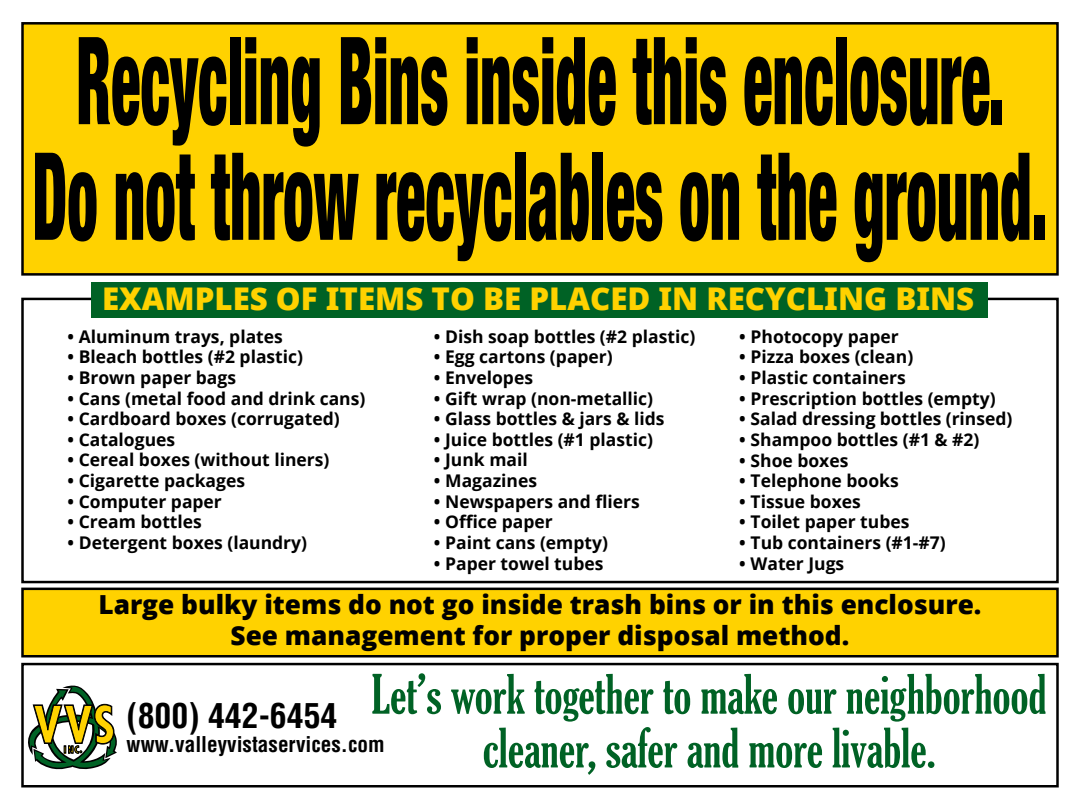
<style>
.page{position:relative;width:1080px;height:810px;background:#fff}
.page>*{position:absolute;margin:0;border:0;box-sizing:border-box;transform-origin:0 0}
.t1{font:900 condensed 121.88px/115.6px "Helvetica Neue";color:#000;text-align:center;scale:.5 1}
.t2{font:extra-condensed 52.5px/53.8px "Gloucester";color:#006225;text-align:center}
.t3{font:700 condensed 33.75px "Helvetica";color:#000}
.t4{font:800 31.25px "Open Sans";color:#ffd200}
.t5{font:800 26.25px/31.5px "Open Sans";color:#000;text-align:center}
.t6{font:700 condensed 21.25px "Helvetica";color:#000}
.t7{font:700 17.5px "Open Sans";color:#000}
</style>
<div class="page">
<div style="left:22px;top:23px;width:1036px;height:251px;background:#ffd200"></div>
<div style="left:21px;top:22px;width:1038px;height:254px;border:2px solid #000"></div>
<div style="left:92px;top:282px;width:896px;height:35px;background:#006225"></div>
<div style="left:22px;top:589px;width:1036px;height:67px;background:#ffd200"></div>
<div style="left:21px;top:588px;width:1038px;height:70px;border:2px solid #000"></div>
<div style="left:21px;top:663px;width:1038px;height:125px;border:2px solid #000"></div>
<svg style="left:23px;top:682px;width:94px;height:89px"></svg>
<h1 class="t1" style="left:32px;top:21px;width:2032px">Recycling Bins inside this enclosure.<br>Do not throw recyclables on the ground.</h1>
<h3 class="t4" style="left:102px;top:274px;width:874px">EXAMPLES OF ITEMS TO BE PLACED IN RECYCLING BINS</h3>
<p class="t7" style="left:68px;top:324px;width:217px">• Aluminum trays, plates</p>
<p class="t7" style="left:68px;top:345px;width:237px">• Bleach bottles (#2 plastic)</p>
<p class="t7" style="left:68px;top:365px;width:170px">• Brown paper bags</p>
<p class="t7" style="left:68px;top:386px;width:299px">• Cans (metal food and drink cans)</p>
<p class="t7" style="left:68px;top:406px;width:274px">• Cardboard boxes (corrugated)</p>
<p class="t7" style="left:68px;top:427px;width:109px">• Catalogues</p>
<p class="t7" style="left:68px;top:448px;width:264px">• Cereal boxes (without liners)</p>
<p class="t7" style="left:68px;top:468px;width:179px">• Cigarette packages</p>
<p class="t7" style="left:68px;top:489px;width:156px">• Computer paper</p>
<p class="t7" style="left:68px;top:510px;width:136px">• Cream bottles</p>
<p class="t7" style="left:68px;top:530px;width:241px">• Detergent boxes (laundry)</p>
<p class="t7" style="left:434px;top:324px;width:263px">• Dish soap bottles (#2 plastic)</p>
<p class="t7" style="left:434px;top:345px;width:180px">• Egg cartons (paper)</p>
<p class="t7" style="left:434px;top:365px;width:101px">• Envelopes</p>
<p class="t7" style="left:434px;top:386px;width:221px">• Gift wrap (non-metallic)</p>
<p class="t7" style="left:434px;top:406px;width:232px">• Glass bottles &amp; jars &amp; lids</p>
<p class="t7" style="left:434px;top:427px;width:221px">• Juice bottles (#1 plastic)</p>
<p class="t7" style="left:434px;top:448px;width:95px">• Junk mail</p>
<p class="t7" style="left:434px;top:468px;width:105px">• Magazines</p>
<p class="t7" style="left:434px;top:489px;width:207px">• Newspapers and fliers</p>
<p class="t7" style="left:434px;top:510px;width:120px">• Office paper</p>
<p class="t7" style="left:434px;top:530px;width:176px">• Paint cans (empty)</p>
<p class="t7" style="left:434px;top:551px;width:171px">• Paper towel tubes</p>
<p class="t7" style="left:739px;top:324px;width:161px">• Photocopy paper</p>
<p class="t7" style="left:739px;top:345px;width:176px">• Pizza boxes (clean)</p>
<p class="t7" style="left:739px;top:365px;width:168px">• Plastic containers</p>
<p class="t7" style="left:739px;top:386px;width:258px">• Prescription bottles (empty)</p>
<p class="t7" style="left:739px;top:407px;width:275px">• Salad dressing bottles (rinsed)</p>
<p class="t7" style="left:739px;top:427px;width:242px">• Shampoo bottles (#1 &amp; #2)</p>
<p class="t7" style="left:739px;top:448px;width:111px">• Shoe boxes</p>
<p class="t7" style="left:739px;top:468px;width:161px">• Telephone books</p>
<p class="t7" style="left:739px;top:489px;width:123px">• Tissue boxes</p>
<p class="t7" style="left:739px;top:510px;width:172px">• Toilet paper tubes</p>
<p class="t7" style="left:739px;top:530px;width:208px">• Tub containers (#1-#7)</p>
<p class="t7" style="left:739px;top:551px;width:107px">• Water Jugs</p>
<h3 class="t5" style="left:98px;top:587px;width:885px">Large bulky items do not go inside trash bins or in this enclosure.<br>See management for proper disposal method.</h3>
<h2 class="t2" style="left:372px;top:668px;width:676px">Let’s work together to make our neighborhood cleaner, safer and more livable.</h2>
<h3 class="t3" style="left:127px;top:694px;width:212px">(800) 442-6454</h3>
<p class="t6" style="left:127px;top:731px;width:260px">www.valleyvistaservices.com</p>
</div>
